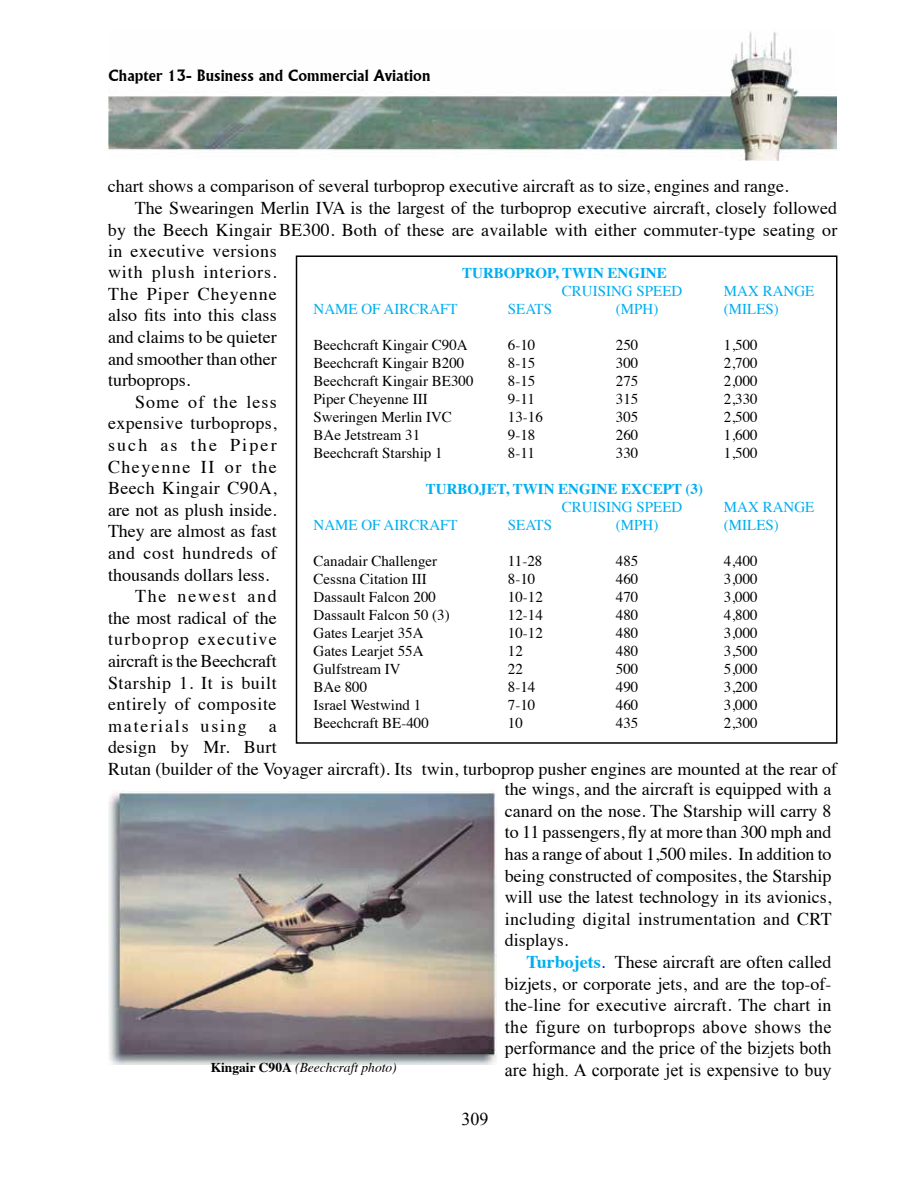
<style>
.page{position:relative;width:918px;height:1188px;background:#fff}
.page>*{position:absolute;margin:0;border:0;box-sizing:border-box;transform-origin:0 0}
.t1{font:18px/21.6px "Times";color:#000;text-align:justify}
.t2{font:18px/21.6px "Times New Roman";color:#000;text-align:justify}
.t3{font:18px "Times";letter-spacing:.035em;color:#000}
.t4{font:18px "Times";letter-spacing:.02em;color:#000}
.t5{font:18px "Times";letter-spacing:.03em;color:#000}
.t6{font:18px "Times";letter-spacing:.065em;color:#000}
.t7{font:18px "Times";letter-spacing:.025em;color:#000}
.t8{font:18px "Times";letter-spacing:.085em;color:#000}
.t9{font:18px "Times";letter-spacing:.1em;color:#000}
.t10{font:18px "Times";letter-spacing:.12em;color:#000}
.t11{font:18px "Times";letter-spacing:.06em;color:#000}
.t12{font:18px "Times";letter-spacing:.095em;color:#000}
.t13{font:15px "Times";color:#000}
.t14{font:15px "Times";color:#00aeef}
.t15{font:700 15px "Times";color:#00aeef}
.t16{font:15px "Flareserif 821 BT Bold";color:#000}
.t17{font:italic 13.5px "Times";color:#000}
.s1{font-weight:700;font-style:normal}
.s2{font-weight:700;color:#00aeef}
.s3{color:#00f}
</style>
<div class="page">
<img style="left:108px;top:31px;width:729px;height:130px">
<div style="left:296px;top:255px;width:541px;height:489px;border:2px solid #000"></div>
<img style="left:108px;top:790px;width:388px;height:275px">
<p class="t16" style="left:108px;top:66px;width:324px">Chapter 13- Business and Commercial Aviation</p>
<p class="t1" style="left:108px;top:174px;width:682px">chart shows a comparison of several turboprop executive aircraft as to size, engines and range.</p>
<p class="t1" style="left:135px;top:196px;width:704px">The Swearingen Merlin IVA is the largest of the turboprop executive aircraft, closely followed</p>
<p class="t1" style="left:108px;top:217px;width:731px">by the Beech Kingair BE300. Both of these are available with either commuter-type seating or</p>
<p class="t15" style="left:462px;top:259px;width:206px">TURBOPROP, TWIN ENGINE</p>
<p class="t14" style="left:562px;top:277px;width:122px">CRUISING SPEED</p>
<p class="t14" style="left:724px;top:277px;width:92px">MAX RANGE</p>
<p class="t14" style="left:314px;top:295px;width:146px">NAME OF AIRCRAFT</p>
<p class="t14" style="left:508px;top:295px;width:46px">SEATS</p>
<p class="t14" style="left:616px;top:295px;width:44px">(MPH)</p>
<p class="t14" style="left:724px;top:295px;width:56px">(MILES)</p>
<p class="t13" style="left:314px;top:331px;width:156px">Beechcraft Kingair C90A</p>
<p class="t13" style="left:508px;top:331px;width:29px">6-10</p>
<p class="t13" style="left:616px;top:331px;width:24px">250</p>
<p class="t13" style="left:724px;top:331px;width:35px">1,500</p>
<p class="t13" style="left:314px;top:349px;width:152px">Beechcraft Kingair B200</p>
<p class="t13" style="left:508px;top:349px;width:29px">8-15</p>
<p class="t13" style="left:616px;top:349px;width:24px">300</p>
<p class="t13" style="left:724px;top:349px;width:35px">2,700</p>
<p class="t13" style="left:314px;top:367px;width:161px">Beechcraft Kingair BE300</p>
<p class="t13" style="left:508px;top:367px;width:29px">8-15</p>
<p class="t13" style="left:616px;top:367px;width:24px">275</p>
<p class="t13" style="left:724px;top:367px;width:35px">2,000</p>
<p class="t13" style="left:314px;top:385px;width:116px">Piper Cheyenne III</p>
<p class="t13" style="left:508px;top:385px;width:28px">9-11</p>
<p class="t13" style="left:616px;top:385px;width:24px">315</p>
<p class="t13" style="left:724px;top:385px;width:35px">2,330</p>
<p class="t13" style="left:314px;top:403px;width:140px">Sweringen Merlin IVC</p>
<p class="t13" style="left:508px;top:403px;width:36px">13-16</p>
<p class="t13" style="left:616px;top:403px;width:24px">305</p>
<p class="t13" style="left:724px;top:403px;width:35px">2,500</p>
<p class="t13" style="left:314px;top:421px;width:108px">BAe Jetstream 31</p>
<p class="t13" style="left:508px;top:421px;width:29px">9-18</p>
<p class="t13" style="left:616px;top:421px;width:24px">260</p>
<p class="t13" style="left:724px;top:421px;width:35px">1,600</p>
<p class="t13" style="left:314px;top:439px;width:131px">Beechcraft Starship 1</p>
<p class="t13" style="left:508px;top:439px;width:28px">8-11</p>
<p class="t13" style="left:616px;top:439px;width:24px">330</p>
<p class="t13" style="left:724px;top:439px;width:35px">1,500</p>
<p class="t15" style="left:426px;top:475px;width:279px">TURBOJET, TWIN ENGINE EXCEPT (3)</p>
<p class="t14" style="left:562px;top:493px;width:122px">CRUISING SPEED</p>
<p class="t14" style="left:724px;top:493px;width:92px">MAX RANGE</p>
<p class="t14" style="left:314px;top:511px;width:146px">NAME OF AIRCRAFT</p>
<p class="t14" style="left:508px;top:511px;width:46px">SEATS</p>
<p class="t14" style="left:616px;top:511px;width:44px">(MPH)</p>
<p class="t14" style="left:724px;top:511px;width:56px">(MILES)</p>
<p class="t13" style="left:314px;top:547px;width:125px">Canadair Challenger</p>
<p class="t13" style="left:508px;top:547px;width:36px">11-28</p>
<p class="t13" style="left:616px;top:547px;width:24px">485</p>
<p class="t13" style="left:724px;top:547px;width:35px">4,400</p>
<p class="t13" style="left:314px;top:565px;width:115px">Cessna Citation III</p>
<p class="t13" style="left:508px;top:565px;width:29px">8-10</p>
<p class="t13" style="left:616px;top:565px;width:24px">460</p>
<p class="t13" style="left:724px;top:565px;width:35px">3,000</p>
<p class="t13" style="left:314px;top:583px;width:124px">Dassault Falcon 200</p>
<p class="t13" style="left:508px;top:583px;width:36px">10-12</p>
<p class="t13" style="left:616px;top:583px;width:24px">470</p>
<p class="t13" style="left:724px;top:583px;width:35px">3,000</p>
<p class="t13" style="left:314px;top:601px;width:138px">Dassault Falcon 50 (3)</p>
<p class="t13" style="left:508px;top:601px;width:36px">12-14</p>
<p class="t13" style="left:616px;top:601px;width:24px">480</p>
<p class="t13" style="left:724px;top:601px;width:35px">4,800</p>
<p class="t13" style="left:314px;top:619px;width:111px">Gates Learjet 35A</p>
<p class="t13" style="left:508px;top:619px;width:36px">10-12</p>
<p class="t13" style="left:616px;top:619px;width:24px">480</p>
<p class="t13" style="left:724px;top:619px;width:35px">3,000</p>
<p class="t13" style="left:314px;top:637px;width:111px">Gates Learjet 55A</p>
<p class="t13" style="left:508px;top:637px;width:16px">12</p>
<p class="t13" style="left:616px;top:637px;width:24px">480</p>
<p class="t13" style="left:724px;top:637px;width:35px">3,500</p>
<p class="t13" style="left:314px;top:655px;width:89px">Gulfstream IV</p>
<p class="t13" style="left:508px;top:655px;width:16px">22</p>
<p class="t13" style="left:616px;top:655px;width:24px">500</p>
<p class="t13" style="left:724px;top:655px;width:35px">5,000</p>
<p class="t13" style="left:314px;top:673px;width:55px">BAe 800</p>
<p class="t13" style="left:508px;top:673px;width:29px">8-14</p>
<p class="t13" style="left:616px;top:673px;width:24px">490</p>
<p class="t13" style="left:724px;top:673px;width:35px">3,200</p>
<p class="t13" style="left:314px;top:691px;width:109px">Israel Westwind 1</p>
<p class="t13" style="left:508px;top:691px;width:29px">7-10</p>
<p class="t13" style="left:616px;top:691px;width:24px">460</p>
<p class="t13" style="left:724px;top:691px;width:35px">3,000</p>
<p class="t13" style="left:314px;top:709px;width:117px">Beechcraft BE-400</p>
<p class="t13" style="left:508px;top:709px;width:16px">10</p>
<p class="t13" style="left:616px;top:709px;width:24px">435</p>
<p class="t13" style="left:724px;top:709px;width:35px">2,300</p>
<p class="t1" style="left:108px;top:238px;width:170px">in executive versions with plush interiors.<br>The Piper Cheyenne also fits into this class and claims to be quieter and smoother than other turboprops.</p>
<p class="t11" style="left:135px;top:385px;width:143px">Some of the less</p>
<p class="t4" style="left:108px;top:406px;width:170px">expensive turboprops,</p>
<p class="t10" style="left:108px;top:428px;width:170px">such as the Piper</p>
<p class="t8" style="left:108px;top:450px;width:170px">Cheyenne II or the</p>
<p class="t7" style="left:108px;top:471px;width:170px">Beech Kingair C90A,</p>
<p class="t1" style="left:108px;top:497px;width:170px">are not as plush inside.</p>
<p class="t1" style="left:108px;top:519px;width:170px">They are almost as fast</p>
<p class="t3" style="left:108px;top:536px;width:170px">and cost hundreds of</p>
<p class="t1" style="left:108px;top:562px;width:163px">thousands dollars less.</p>
<p class="t12" style="left:135px;top:579px;width:143px">The newest and</p>
<p class="t1" style="left:108px;top:605px;width:170px">the most radical of the</p>
<p class="t6" style="left:108px;top:622px;width:170px">turboprop executive</p>
<p class="t1" style="left:108px;top:649px;width:170px">aircraft is the Beechcraft</p>
<p class="t3" style="left:108px;top:666px;width:170px">Starship 1. It is built</p>
<p class="t5" style="left:108px;top:687px;width:170px">entirely of composite</p>
<p class="t9" style="left:108px;top:709px;width:170px">materials using a</p>
<p class="t1" style="left:108px;top:735px;width:170px">design by Mr. Burt</p>
<p class="t1" style="left:108px;top:756px;width:731px">Rutan (builder of the Voyager aircraft). Its twin, turboprop pusher engines are mounted at the rear of</p>
<p class="t17" style="left:211px;top:1055px;width:188px"><span class="s1">Kingair C90A</span> (Beechcraft photo)</p>
<p class="t2" style="left:461px;top:1108px;width:28px">309</p>
<p class="t1" style="left:505px;top:777px;width:328px">the wings, and the aircraft is equipped with a canard on the nose. The Starship will carry 8 to 11 passengers, fly at more than 300 mph and has a range of about 1,500 miles. In addition to being constructed of composites, the Starship will use the latest technology in its avionics, including digital instrumentation and CRT displays.</p>
<p class="t1" style="left:505px;top:950px;width:328px;text-indent:22px"><span class="s2">Turbojets</span><span class="s3">.</span> These aircraft are often called bizjets, or corporate jets, and are the top-of&shy;the-line for executive aircraft. The chart in</p>
<p class="t2" style="left:505px;top:1016px;width:328px">the figure on turboprops above shows the performance and the price of the bizjets both are high. A corporate jet is expensive to buy</p>
</div>
